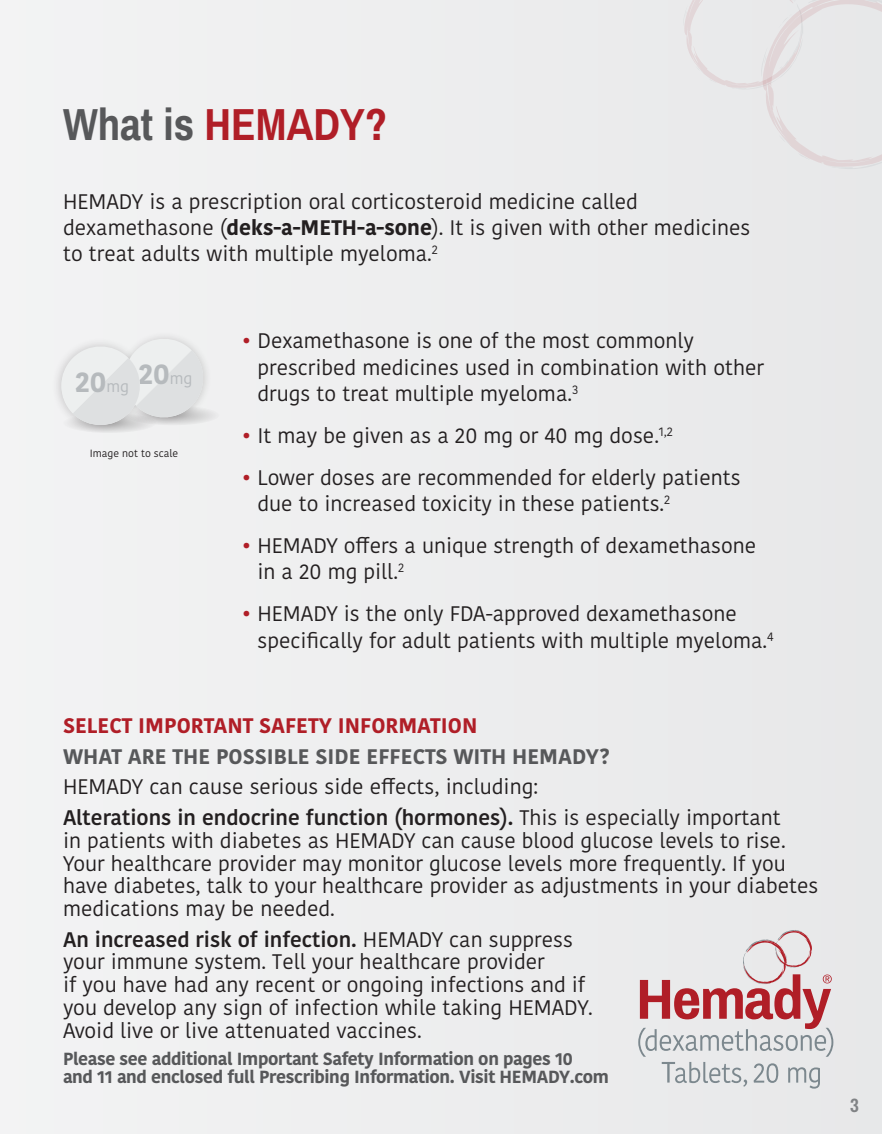
<style>
.page{position:relative;width:882px;height:1134px;background:#edeeef}
.page>*{position:absolute;margin:0;border:0;box-sizing:border-box;transform-origin:0 0}
.t1{font:700 49px "Pragati Narrow";color:#b01e27}
.t2{font:700 28px "Kohinoor Bangla";color:#b6babd}
.t3{font:21px/22.8px "Kohinoor Bangla";color:#231f20}
.t4{font:700 21px "Kohinoor Bangla";color:#57585a}
.t5{font:700 21px "Kohinoor Bangla";color:#b01e27}
.t6{font:700 21px "Pragati Narrow";color:#808285}
.t7{font:700 17.5px/17.5px "Kohinoor Bangla";letter-spacing:-.02em;color:#57585a}
.t8{font:10.5px "Kohinoor Bangla";color:#231f20}
.s1{color:#57585a}
.s2{font-weight:700}
.s3{font-weight:400;font-size:16.1px}
.s4{color:#b01e27}
.s5{font-weight:600}
</style>
<div class="page">
<svg style="left:684px;top:0;width:198px;height:169px"></svg>
<svg style="left:638px;top:930px;width:195px;height:159px"></svg>
<div style="left:51px;top:337px;width:97px;height:97px;background:#f2f2f3"></div>
<svg style="left:57px;top:337px;width:155px;height:95px"></svg>
<p class="t1" style="left:63px;top:94px;width:326px"><span class="s1">What is</span> HEMADY?</p>
<p class="t3" style="left:63px;top:188px;width:689px;line-height:26.2px">HEMADY is a prescription oral corticosteroid medicine called dexamethasone (<span class="s2">deks-a-METH-a-sone</span>). It is given with other medicines to treat adults with multiple myeloma.<sup>2</sup></p>
<p class="t2" style="left:75px;top:358px;width:56px">20<span class="s3">mg</span></p>
<p class="t2" style="left:138px;top:350px;width:56px">20<span class="s3">mg</span></p>
<p class="t8" style="left:90px;top:446px;width:90px">Image not to scale</p>
<p class="t3" style="left:257px;top:327px;width:508px;line-height:26.2px;text-indent:-16px"><span class="s4">•</span> Dexamethasone is one of the most commonly prescribed medicines used in combination with other drugs to treat multiple myeloma.<sup>3</sup></p>
<p class="t3" style="left:242px;top:424px;width:433px"><span class="s4">•</span> It may be given as a 20 mg or 40 mg dose.<sup>1,2</sup></p>
<p class="t3" style="left:257px;top:464px;width:485px;line-height:26.2px;text-indent:-16px"><span class="s4">•</span> Lower doses are recommended for elderly patients due to increased toxicity in these patients.<sup>2</sup></p>
<p class="t3" style="left:257px;top:532px;width:500px;line-height:26.2px;text-indent:-16px"><span class="s4">•</span> HEMADY offers a unique strength of dexamethasone in a 20 mg pill.<sup>2</sup></p>
<p class="t3" style="left:257px;top:600px;width:518px;line-height:26.2px;text-indent:-16px"><span class="s4">•</span> HEMADY is the only FDA-approved dexamethasone specifically for adult patients with multiple myeloma.<sup>4</sup></p>
<p class="t5" style="left:63px;top:707px;width:416px">SELECT IMPORTANT SAFETY INFORMATION</p>
<p class="t4" style="left:63px;top:738px;width:549px">WHAT ARE THE POSSIBLE SIDE EFFECTS WITH HEMADY?</p>
<p class="t3" style="left:63px;top:775px;width:477px">HEMADY can cause serious side effects, including:</p>
<p class="t3" style="left:63px;top:806px;width:757px"><span class="s5">Alterations in endocrine function (hormones).</span> This is especially important<br>in patients with diabetes as HEMADY can cause blood glucose levels to rise.<br>Your healthcare provider may monitor glucose levels more frequently. If you have diabetes, talk to your healthcare provider as adjustments in your diabetes medications may be needed.</p>
<p class="t3" style="left:63px;top:928px;width:531px"><span class="s5">An increased risk of infection.</span> HEMADY can suppress your immune system. Tell your healthcare provider<br>if you have had any recent or ongoing infections and if you develop any sign of infection while taking HEMADY.<br>Avoid live or live attenuated vaccines.</p>
<p class="t7" style="left:63px;top:1050px;width:547px">Please see additional Important Safety Information on pages 10<br>and 11 and enclosed full Prescribing Information. Visit HEMADY.com</p>
<p class="t6" style="left:850px;top:1092px;width:10px">3</p>
</div>
